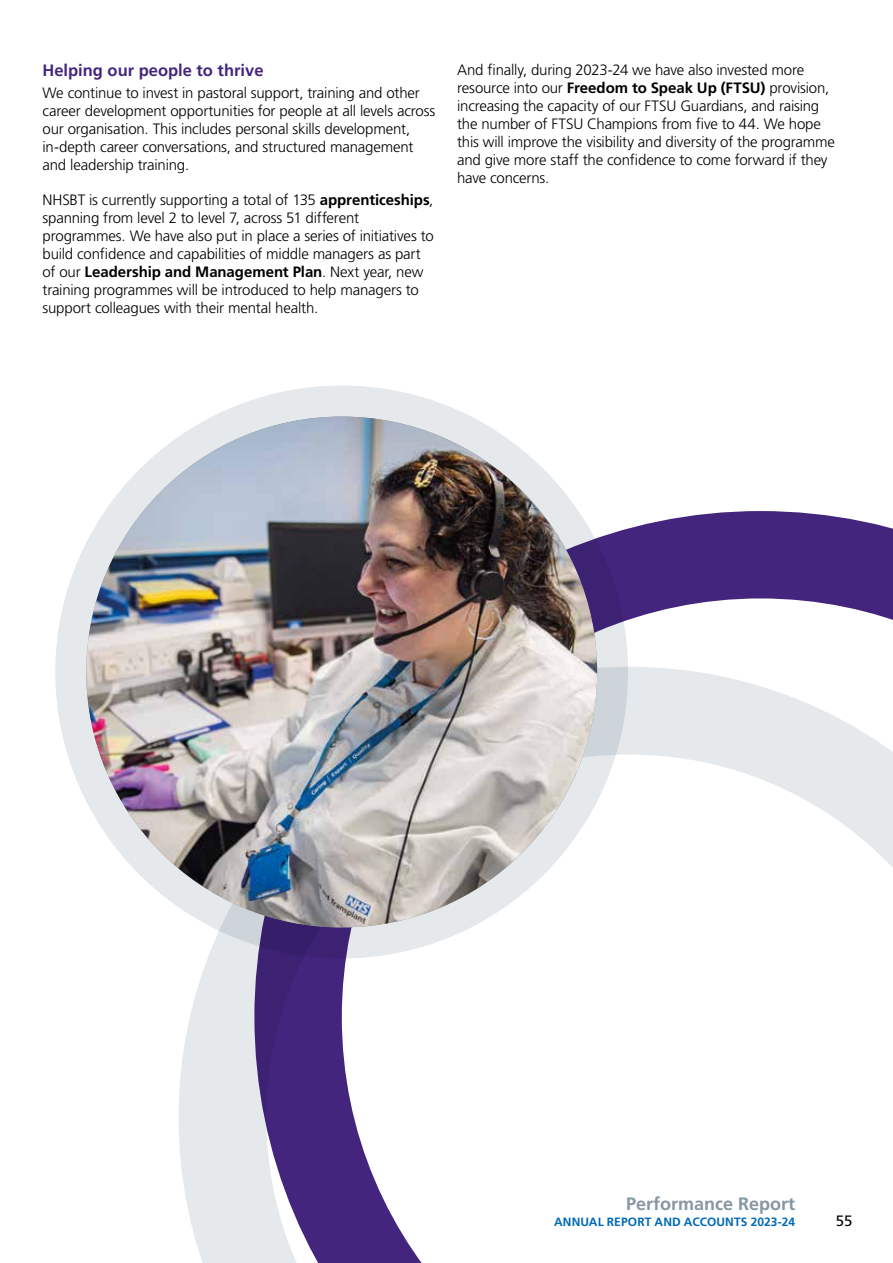
<style>
.page{position:relative;width:893px;height:1263px;background:#fff}
.page>*{position:absolute;margin:0;border:0;box-sizing:border-box;transform-origin:0 0}
.t1{font:700 18px "Frutiger LT Pro";color:#8597a3}
.Sub_Headings{font:700 16.5px "Frutiger LT Pro";color:#44257d}
.Body_Copy{font:300 15px/18px "Frutiger LT Pro";letter-spacing:-.015em;color:#000}
.t2{font:15px "Frutiger LT Pro";color:#000}
.t3{font:700 12px "Frutiger LT Pro";letter-spacing:.01em;color:#006ab4}
.s1{font-weight:700}
</style>
<div class="page">
<svg style="left:179px;top:869px;width:75px;height:394px"></svg>
<svg style="left:254px;top:511px;width:639px;height:752px"></svg>
<img style="left:86px;top:416px;width:511px;height:511px;border-radius:255px">
<div style="left:55px;top:386px;width:573px;height:572px;border:31px solid #e5e9ec;border-radius:50%"></div>
<p class="Sub_Headings" style="left:43px;top:61px;width:222px">Helping our people to thrive</p>
<p class="Body_Copy" style="left:43px;top:84px;width:394px">We continue to invest in pastoral support, training and other career development opportunities for people at all levels across our organisation. This includes personal skills development, in‑depth career conversations, and structured management and leadership training.</p>
<p class="Body_Copy" style="left:43px;top:191px;width:393px">NHSBT is currently supporting a total of 135 <span class="s1">apprenticeships</span>, spanning from level 2 to level 7, across 51 different programmes. We have also put in place a series of initiatives to build confidence and capabilities of middle managers as part of our <span class="s1">Leadership and Management Plan</span>. Next year, new training programmes will be introduced to help managers to support colleagues with their mental health.</p>
<p class="Body_Copy" style="left:457px;top:61px;width:379px">And finally, during 2023-24 we have also invested more resource into our <span class="s1">Freedom to Speak Up (FTSU)</span> provision, increasing the capacity of our FTSU Guardians, and raising the number of FTSU Champions from five to 44. We hope this will improve the visibility and diversity of the programme and give more staff the confidence to come forward if they have concerns.</p>
<p class="t1" style="left:626px;top:1193px;width:171px">Performance Report</p>
<p class="t3" style="left:554px;top:1214px;width:243px">ANNUAL REPORT AND ACCOUNTS 2023-24</p>
<p class="t2" style="left:836px;top:1212px;width:18px">55</p>
</div>
